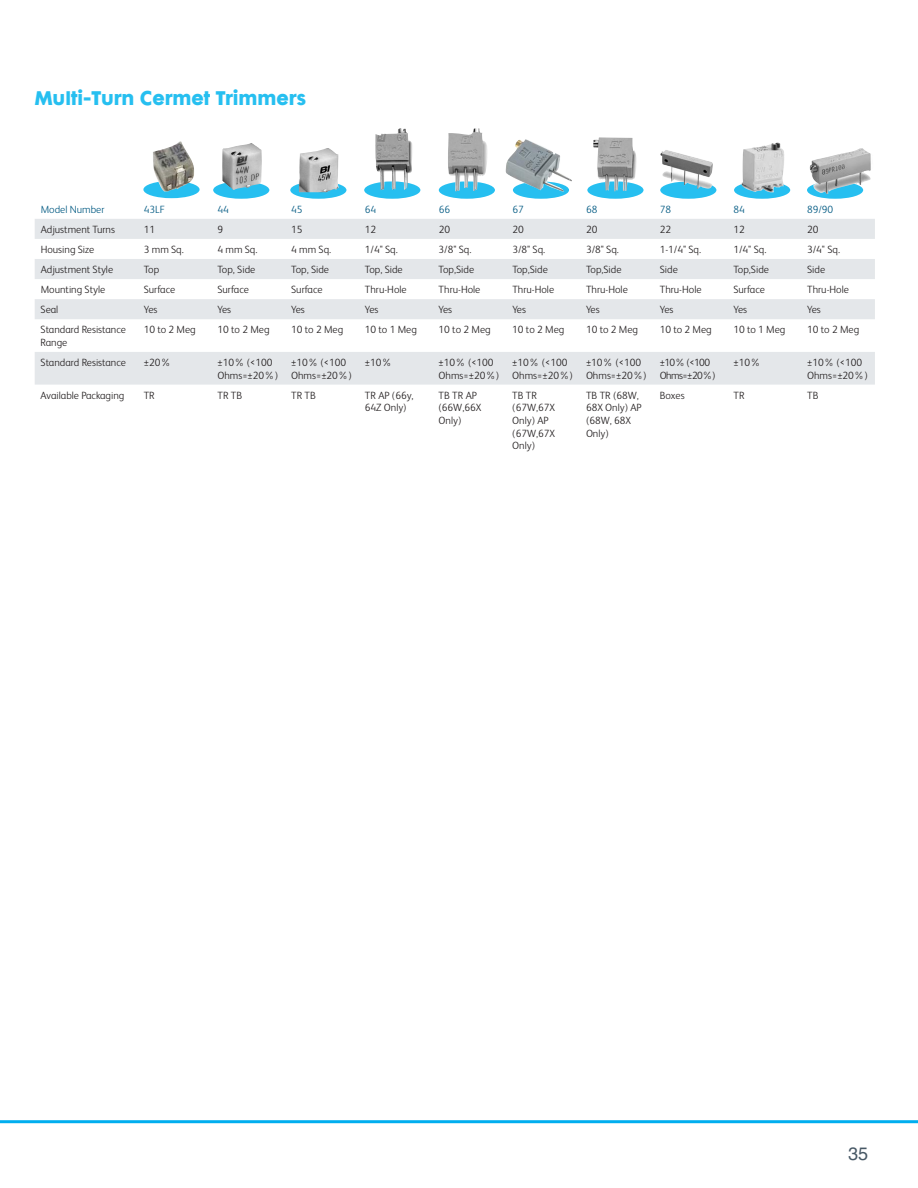
<style>
.page{position:relative;width:918px;height:1188px;background:#fff}
.page>*{position:absolute;margin:0;border:0;box-sizing:border-box;transform-origin:0 0}
.t1{font:700 18px "Fute PL Std";color:#26bff0}
.t2{font:18px "Helvetica LT Std";color:#475865}
.t3{font:300 10.5px/12.6px "FS Albert";color:#231f20}
.t4{font:300 10.5px "FS Albert";color:#005982}
.t5{font:300 10.5px/12.6px "FS Albert";letter-spacing:-.05em;color:#231f20}
</style>
<div class="page">
<hr style="left:0;top:1120px;width:918px;height:3px;background:#00aeef">
<div style="left:807px;top:181px;width:56px;height:18px;background:#26bff0;border-radius:50%"></div>
<img style="left:810px;top:148px;width:61px;height:46px">
<svg style="left:35px;top:219px;width:840px;height:166px;fill:#e4e7ea"></svg>
<div style="left:143px;top:181px;width:57px;height:17px;background:#26bff0;border-radius:50%"></div>
<img style="left:153px;top:141px;width:43px;height:51px">
<div style="left:213px;top:181px;width:56px;height:18px;background:#26bff0;border-radius:50%"></div>
<img style="left:222px;top:143px;width:40px;height:47px">
<svg style="left:290px;top:181px;width:56px;height:18px"></svg>
<img style="left:299px;top:148px;width:40px;height:44px">
<div style="left:364px;top:181px;width:56px;height:18px;background:#26bff0;border-radius:50%"></div>
<img style="left:375px;top:128px;width:40px;height:62px">
<div style="left:439px;top:181px;width:56px;height:18px;background:#26bff0;border-radius:50%"></div>
<img style="left:447px;top:128px;width:42px;height:63px">
<div style="left:513px;top:181px;width:56px;height:18px;background:#26bff0;border-radius:50%"></div>
<img style="left:506px;top:139px;width:66px;height:53px">
<div style="left:587px;top:181px;width:57px;height:18px;background:#26bff0;border-radius:50%"></div>
<img style="left:593px;top:137px;width:44px;height:54px">
<div style="left:660px;top:181px;width:56px;height:18px;background:#26bff0;border-radius:50%"></div>
<img style="left:661px;top:150px;width:52px;height:39px">
<div style="left:734px;top:181px;width:56px;height:18px;background:#26bff0;border-radius:50%"></div>
<img style="left:740px;top:142px;width:47px;height:50px">
<h1 class="t1" style="left:35px;top:85px;width:273px">Multi-Turn Cermet Trimmers</h1>
<p class="t4" style="left:41px;top:203px;width:65px">Model Number</p>
<p class="t4" style="left:144px;top:203px;width:22px">43LF</p>
<p class="t4" style="left:218px;top:203px;width:13px">44</p>
<p class="t4" style="left:291px;top:203px;width:13px">45</p>
<p class="t4" style="left:365px;top:203px;width:13px">64</p>
<p class="t4" style="left:439px;top:203px;width:13px">66</p>
<p class="t4" style="left:512px;top:203px;width:13px">67</p>
<p class="t4" style="left:586px;top:203px;width:13px">68</p>
<p class="t4" style="left:660px;top:203px;width:13px">78</p>
<p class="t4" style="left:734px;top:203px;width:13px">84</p>
<p class="t4" style="left:807px;top:203px;width:28px">89/90</p>
<p class="t3" style="left:41px;top:223px;width:76px">Adjustment Turns</p>
<p class="t3" style="left:144px;top:223px;width:13px">11</p>
<p class="t3" style="left:218px;top:223px;width:7px">9</p>
<p class="t3" style="left:291px;top:223px;width:13px">15</p>
<p class="t3" style="left:365px;top:223px;width:13px">12</p>
<p class="t3" style="left:439px;top:223px;width:13px">20</p>
<p class="t3" style="left:512px;top:223px;width:13px">20</p>
<p class="t3" style="left:586px;top:223px;width:13px">20</p>
<p class="t3" style="left:660px;top:223px;width:13px">22</p>
<p class="t3" style="left:734px;top:223px;width:13px">12</p>
<p class="t3" style="left:807px;top:223px;width:13px">20</p>
<p class="t3" style="left:41px;top:243px;width:55px">Housing Size</p>
<p class="t3" style="left:144px;top:243px;width:42px">3 mm Sq.</p>
<p class="t3" style="left:218px;top:243px;width:42px">4 mm Sq.</p>
<p class="t3" style="left:291px;top:243px;width:42px">4 mm Sq.</p>
<p class="t3" style="left:365px;top:243px;width:34px">1/4" Sq.</p>
<p class="t3" style="left:439px;top:243px;width:34px">3/8" Sq.</p>
<p class="t3" style="left:512px;top:243px;width:34px">3/8" Sq.</p>
<p class="t3" style="left:586px;top:243px;width:34px">3/8" Sq.</p>
<p class="t3" style="left:660px;top:243px;width:43px">1-1/4" Sq.</p>
<p class="t3" style="left:734px;top:243px;width:34px">1/4" Sq.</p>
<p class="t3" style="left:807px;top:243px;width:34px">3/4" Sq.</p>
<p class="t3" style="left:41px;top:263px;width:74px">Adjustment Style</p>
<p class="t3" style="left:144px;top:263px;width:17px">Top</p>
<p class="t3" style="left:218px;top:263px;width:39px">Top, Side</p>
<p class="t3" style="left:291px;top:263px;width:39px">Top, Side</p>
<p class="t3" style="left:365px;top:263px;width:39px">Top, Side</p>
<p class="t3" style="left:439px;top:263px;width:37px">Top,Side</p>
<p class="t3" style="left:512px;top:263px;width:37px">Top,Side</p>
<p class="t3" style="left:586px;top:263px;width:37px">Top,Side</p>
<p class="t3" style="left:660px;top:263px;width:20px">Side</p>
<p class="t3" style="left:733px;top:263px;width:37px">Top,Side</p>
<p class="t3" style="left:807px;top:263px;width:20px">Side</p>
<p class="t3" style="left:41px;top:283px;width:66px">Mounting Style</p>
<p class="t3" style="left:144px;top:283px;width:33px">Surface</p>
<p class="t3" style="left:218px;top:283px;width:33px">Surface</p>
<p class="t3" style="left:291px;top:283px;width:33px">Surface</p>
<p class="t3" style="left:365px;top:283px;width:43px">Thru-Hole</p>
<p class="t3" style="left:439px;top:283px;width:43px">Thru-Hole</p>
<p class="t3" style="left:512px;top:283px;width:43px">Thru-Hole</p>
<p class="t3" style="left:586px;top:283px;width:43px">Thru-Hole</p>
<p class="t3" style="left:660px;top:283px;width:43px">Thru-Hole</p>
<p class="t3" style="left:733px;top:283px;width:33px">Surface</p>
<p class="t3" style="left:807px;top:283px;width:43px">Thru-Hole</p>
<p class="t3" style="left:41px;top:303px;width:19px">Seal</p>
<p class="t3" style="left:144px;top:303px;width:15px">Yes</p>
<p class="t3" style="left:217px;top:303px;width:15px">Yes</p>
<p class="t3" style="left:291px;top:303px;width:15px">Yes</p>
<p class="t3" style="left:365px;top:303px;width:15px">Yes</p>
<p class="t3" style="left:439px;top:303px;width:15px">Yes</p>
<p class="t3" style="left:512px;top:303px;width:15px">Yes</p>
<p class="t3" style="left:586px;top:303px;width:15px">Yes</p>
<p class="t3" style="left:660px;top:303px;width:15px">Yes</p>
<p class="t3" style="left:733px;top:303px;width:15px">Yes</p>
<p class="t3" style="left:807px;top:303px;width:15px">Yes</p>
<p class="t3" style="left:41px;top:323px;width:87px">Standard Resistance<br>Range</p>
<p class="t3" style="left:144px;top:323px;width:54px">10 to 2 Meg</p>
<p class="t3" style="left:217px;top:323px;width:54px">10 to 2 Meg</p>
<p class="t3" style="left:291px;top:323px;width:54px">10 to 2 Meg</p>
<p class="t3" style="left:365px;top:323px;width:54px">10 to 1 Meg</p>
<p class="t3" style="left:439px;top:323px;width:54px">10 to 2 Meg</p>
<p class="t3" style="left:512px;top:323px;width:54px">10 to 2 Meg</p>
<p class="t3" style="left:586px;top:323px;width:54px">10 to 2 Meg</p>
<p class="t3" style="left:660px;top:323px;width:54px">10 to 2 Meg</p>
<p class="t3" style="left:733px;top:323px;width:54px">10 to 1 Meg</p>
<p class="t3" style="left:807px;top:323px;width:54px">10 to 2 Meg</p>
<p class="t3" style="left:41px;top:356px;width:87px">Standard Resistance</p>
<p class="t3" style="left:144px;top:356px;width:29px">±20%</p>
<p class="t3" style="left:217px;top:356px;width:62px">±10% (&lt;100<br>Ohms=±20%)</p>
<p class="t3" style="left:291px;top:356px;width:62px">±10% (&lt;100<br>Ohms=±20%)</p>
<p class="t3" style="left:365px;top:356px;width:29px">±10%</p>
<p class="t3" style="left:439px;top:356px;width:62px">±10% (&lt;100<br>Ohms=±20%)</p>
<p class="t3" style="left:512px;top:356px;width:62px">±10% (&lt;100<br>Ohms=±20%)</p>
<p class="t3" style="left:586px;top:356px;width:62px">±10% (&lt;100<br>Ohms=±20%)</p>
<p class="t5" style="left:660px;top:356px;width:57px">±10% (&lt;100<br>Ohms=±20%)</p>
<p class="t3" style="left:733px;top:356px;width:29px">±10%</p>
<p class="t3" style="left:807px;top:356px;width:62px">±10% (&lt;100<br>Ohms=±20%)</p>
<p class="t3" style="left:41px;top:389px;width:85px">Available Packaging</p>
<p class="t3" style="left:144px;top:389px;width:13px">TR</p>
<p class="t3" style="left:217px;top:389px;width:26px">TR TB</p>
<p class="t3" style="left:291px;top:389px;width:26px">TR TB</p>
<p class="t3" style="left:365px;top:389px;width:50px">TR AP (66y,<br>64Z Only)</p>
<p class="t3" style="left:439px;top:389px;width:44px">TB TR AP (66W,66X<br>Only)</p>
<p class="t3" style="left:512px;top:389px;width:44px">TB TR (67W,67X<br>Only) AP (67W,67X<br>Only)</p>
<p class="t3" style="left:586px;top:389px;width:57px">TB TR (68W,<br>68X Only) AP (68W, 68X<br>Only)</p>
<p class="t3" style="left:660px;top:389px;width:26px">Boxes</p>
<p class="t3" style="left:733px;top:389px;width:13px">TR</p>
<p class="t3" style="left:807px;top:389px;width:13px">TB</p>
<h1 class="t2" style="left:848px;top:1143px;width:22px">35</h1>
</div>
